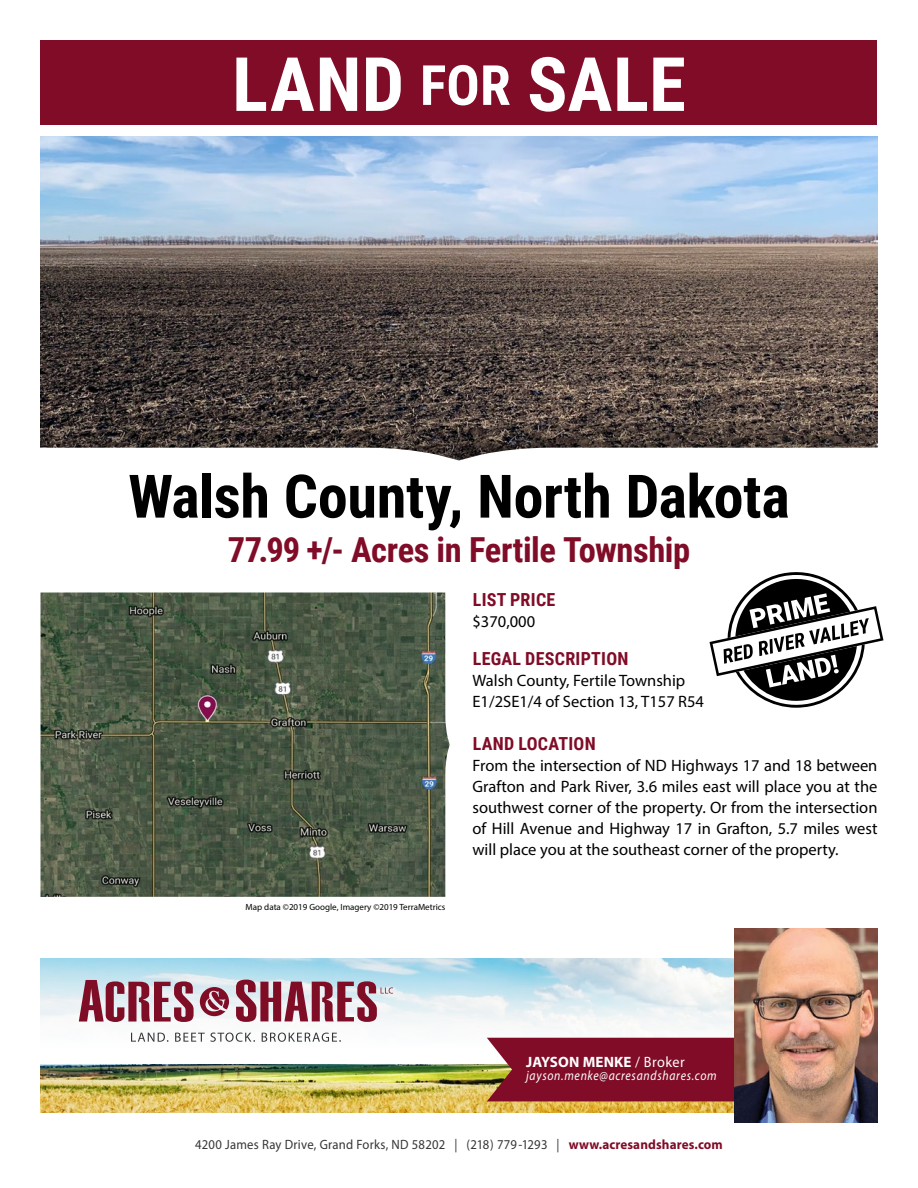
<style>
.page{position:relative;width:918px;height:1188px;background:#fff}
.page>*{position:absolute;margin:0;border:0;box-sizing:border-box;transform-origin:0 0}
.t1{font:700 75px "Roboto Condensed";letter-spacing:.005em;color:#fff}
.t2{font:700 60px "Roboto Condensed";letter-spacing:-.005em;color:#000}
.t3{font:700 34.5px "Roboto Condensed";letter-spacing:-.015em;color:#800c27}
.Paragraph_Style_1{font:700 18px "Roboto Condensed";letter-spacing:.015em;color:#800c27}
.t4{font:16.5px/21px "Myriad Pro";color:#000;text-align:justify}
.t5{font:700 15px "Myriad Pro";letter-spacing:.01em;color:#fff}
.t6{font:13.5px "Myriad Pro";letter-spacing:.02em;color:#363639;scale:.94 1}
.t7{font:italic 13.5px "Myriad Pro";letter-spacing:.06em;color:#fff;scale:.87 1}
.t8{font:9px "Myriad Pro";color:#000}
.s1{font-size:55.5px}
.s2{font-weight:400}
.s3{font-weight:700;color:#800c27}
</style>
<div class="page">
<img style="left:40px;top:1064px;width:695px;height:48px">
<img style="left:40px;top:136px;width:838px;height:258px">
<svg style="left:40px;top:394px;width:838px;height:54px;background:#4b403c"></svg>
<div style="left:40px;top:40px;width:838px;height:85px;background:#800c27"></div>
<img style="left:40px;top:592px;width:410px;height:305px">
<svg style="left:40px;top:937px;width:695px;height:105px"></svg>
<svg style="left:79px;top:980px;width:115px;height:42px;background:#aa6e7e"></svg>
<svg style="left:200px;top:987px;width:29px;height:29px"></svg>
<svg style="left:131px;top:1033px;width:37px;height:9px"></svg>
<svg style="left:175px;top:1033px;width:80px;height:9px"></svg>
<svg style="left:262px;top:1033px;width:79px;height:9px"></svg>
<svg style="left:236px;top:980px;width:157px;height:42px;background:#af7887"></svg>
<div style="left:487px;top:1038px;width:248px;height:63px;background:#800c27"></div>
<img style="left:735px;top:929px;width:143px;height:194px">
<svg style="left:382px;top:448px;width:154px;height:13px"></svg>
<svg style="left:710px;top:572px;width:173px;height:136px"></svg>
<p class="t1" style="left:232px;top:32px;width:455px">LAND <span class="s1">FOR</span> SALE</p>
<p class="t2" style="left:128px;top:454px;width:663px">Walsh County, North Dakota</p>
<p class="t3" style="left:228px;top:525px;width:464px">77.99 +/- Acres in Fertile Township</p>
<p class="Paragraph_Style_1" style="left:473px;top:587px;width:84px">LIST PRICE</p>
<p class="t4" style="left:472px;top:610px;width:64px">$370,000</p>
<p class="Paragraph_Style_1" style="left:473px;top:646px;width:157px">LEGAL DESCRIPTION</p>
<p class="t4" style="left:472px;top:670px;width:214px">Walsh County, Fertile Township</p>
<p class="t4" style="left:472px;top:691px;width:233px">E1/2SE1/4 of Section 13, T157 R54</p>
<p class="Paragraph_Style_1" style="left:473px;top:731px;width:124px">LAND LOCATION</p>
<p class="t8" style="left:246px;top:901px;width:201px">Map data ©2019 Google, Imagery ©2019 TerraMetrics</p>
<p class="t4" style="left:472px;top:755px;width:407px">From the intersection of ND Highways 17 and 18 between Grafton and Park River, 3.6 miles east will place you at the southwest corner of the property. Or from the intersection of Hill Avenue and Highway 17 in Grafton, 5.7 miles west will place you at the southeast corner of the property.</p>
<p class="t5" style="left:526px;top:1052px;width:160px">JAYSON MENKE <span class="s2">/ Broker</span></p>
<p class="t7" style="left:526px;top:1068px;width:220px">jayson.menke@acresandshares.com</p>
<p class="t6" style="left:195px;top:1136px;width:563px">4200 James Ray Drive, Grand Forks, ND 58202 | (218) 779-1293 | <span class="s3">www.acresandshares.com</span></p>
</div>
